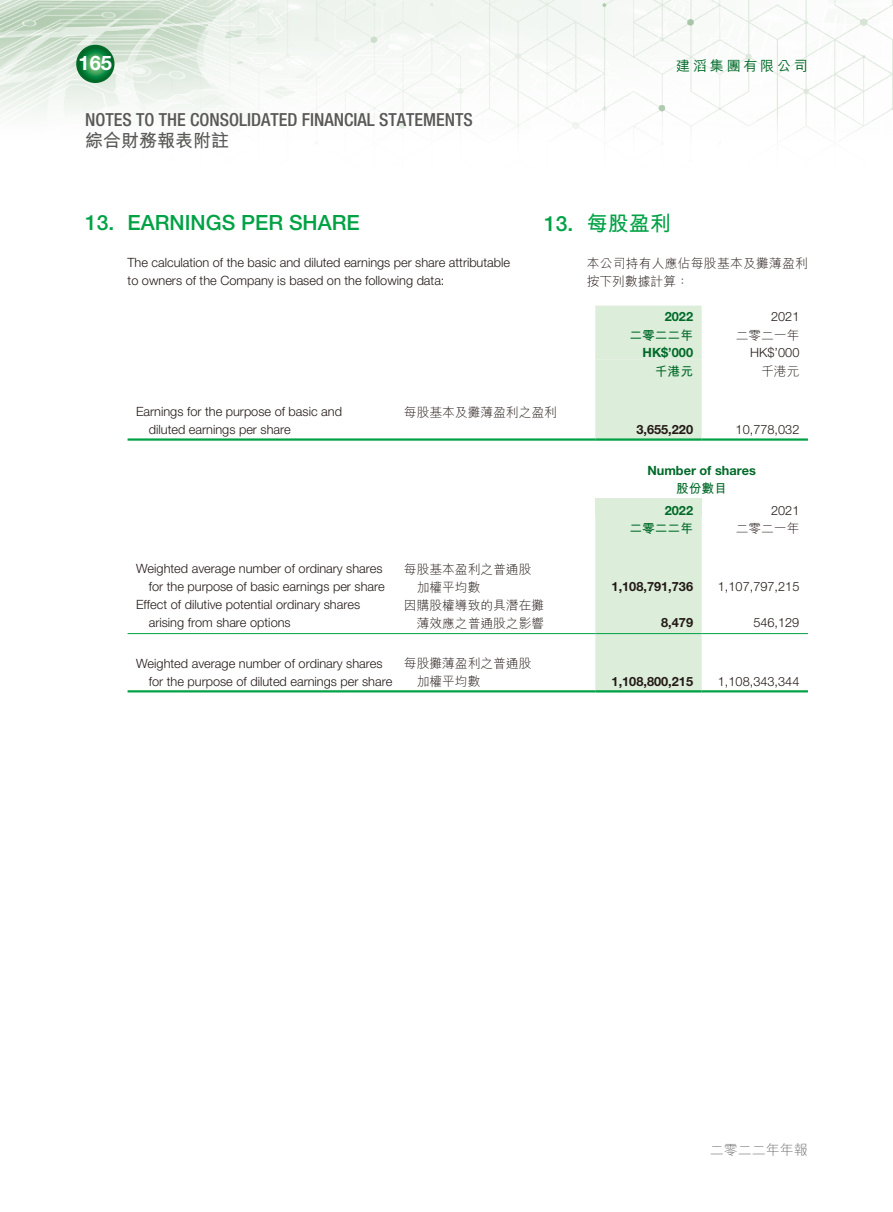
<style>
.page{position:relative;width:893px;height:1212px;background:#fff}
.page>*{position:absolute;margin:0;border:0;box-sizing:border-box;transform-origin:0 0}
.t1{font:500 21px "Helvetica Neue LT Std";color:#00a245}
.t2{font:700 21px "M Hei HK";color:#00a245}
.t3{font:700 19.95px "Helvetica Neue LT Std";color:#fff}
.t4{font:500 condensed 18px "Helvetica Neue LT Std";color:#595857}
.t5{font:700 18px "M Hei HK";color:#595857}
.t6{font:500 13.95px "M Hei HK";letter-spacing:.2em;color:#006928}
.t7{font:300 13.95px "M Hei HK";color:#727272}
.t8{font:300 12.75px/18px "Helvetica Neue LT Std";color:#231916}
.t9{font:300 12.75px/18px "M Hei HK";color:#231916}
.t10{font:700 12.75px "Helvetica Neue LT Std";color:#231916}
.t11{font:700 12.75px "Helvetica Neue LT Std";color:#006928}
.t12{font:300 12.75px/18px "M Hei HK";letter-spacing:.02em;color:#231916}
.t13{font:700 12.75px "M Hei HK";color:#006928}
.s1{font-family:"Helvetica Neue LT Std";font-weight:500}
</style>
<div class="page">
<img style="left:0;top:0;width:893px;height:140px">
<svg style="left:76px;top:45px;width:38px;height:38px"></svg>
<div style="left:595px;top:306px;width:107px;height:132px;background:#dcedda"></div>
<hr style="left:128px;top:438px;width:276px;height:3px;background:#00a245">
<hr style="left:404px;top:438px;width:191px;height:3px;background:#00a245">
<hr style="left:595px;top:438px;width:107px;height:3px;background:#00a245">
<hr style="left:702px;top:438px;width:106px;height:3px;background:#00a245">
<div style="left:595px;top:499px;width:107px;height:18px;background:#dcedda"></div>
<div style="left:595px;top:517px;width:107px;height:173px;background:#dcedda"></div>
<hr style="left:128px;top:633px;width:276px;height:1px;background:#00a245">
<hr style="left:404px;top:633px;width:191px;height:1px;background:#00a245">
<hr style="left:595px;top:633px;width:107px;height:1px;background:#00a245">
<hr style="left:702px;top:633px;width:106px;height:1px;background:#00a245">
<hr style="left:128px;top:690px;width:276px;height:2px;background:#00a245">
<hr style="left:404px;top:690px;width:191px;height:2px;background:#00a245">
<hr style="left:595px;top:690px;width:107px;height:2px;background:#00a245">
<hr style="left:702px;top:690px;width:106px;height:2px;background:#00a245">
<h2 class="t3" style="left:79px;top:51px;width:35px">165</h2>
<p class="t6" style="left:676px;top:56px;width:133px">建滔集團有限公司</p>
<h3 class="t4" style="left:85px;top:108px;width:389px">NOTES TO THE CONSOLIDATED FINANCIAL STATEMENTS</h3>
<h3 class="t5" style="left:85px;top:128px;width:145px">綜合財務報表附註</h3>
<h1 class="t1" style="left:85px;top:210px;width:276px">13. EARNINGS PER SHARE</h1>
<p class="t8" style="left:128px;top:254px;width:384px">The calculation of the basic and diluted earnings per share attributable to owners of the Company is based on the following data:</p>
<h1 class="t2" style="left:544px;top:208px;width:128px"><span class="s1">13.</span> 每股盈利</h1>
<p class="t12" style="left:587px;top:254px;width:223px">本公司持有人應佔每股基本及攤薄盈利按下列數據計算：</p>
<p class="t11" style="left:665px;top:309px;width:30px">2022</p>
<p class="t8" style="left:771px;top:308px;width:30px">2021</p>
<p class="t13" style="left:629px;top:326px;width:65px">二零二二年</p>
<p class="t9" style="left:736px;top:326px;width:65px">二零二一年</p>
<p class="t11" style="left:643px;top:345px;width:52px">HK$’000</p>
<p class="t8" style="left:750px;top:344px;width:51px">HK$’000</p>
<p class="t13" style="left:655px;top:362px;width:40px">千港元</p>
<p class="t9" style="left:761px;top:362px;width:40px">千港元</p>
<p class="t8" style="left:149px;top:402px;width:195px;text-indent:-13px">Earnings for the purpose of basic and diluted earnings per share</p>
<p class="t9" style="left:404px;top:402px;width:154px">每股基本及攤薄盈利之盈利</p>
<p class="t8" style="left:136px;top:559px;width:250px;text-align:right">Weighted average number of ordinary shares for the purpose of basic earnings per share</p>
<p class="t9" style="left:417px;top:560px;width:116px;text-indent:-13px">每股基本盈利之普通股加權平均數</p>
<p class="t8" style="left:149px;top:595px;width:213px;text-indent:-13px">Effect of dilutive potential ordinary shares arising from share options</p>
<p class="t9" style="left:404px;top:596px;width:142px;text-align:right">因購股權導致的具潛在攤薄效應之普通股之影響</p>
<p class="t8" style="left:149px;top:654px;width:245px;text-indent:-13px">Weighted average number of ordinary shares for the purpose of diluted earnings per share</p>
<p class="t9" style="left:417px;top:654px;width:116px;text-indent:-13px">每股攤薄盈利之普通股加權平均數</p>
<p class="t10" style="left:636px;top:422px;width:58px">3,655,220</p>
<p class="t8" style="left:736px;top:420px;width:65px">10,778,032</p>
<p class="t11" style="left:647px;top:462px;width:110px">Number of shares</p>
<p class="t13" style="left:676px;top:479px;width:52px">股份數目</p>
<p class="t11" style="left:665px;top:502px;width:30px">2022</p>
<p class="t8" style="left:771px;top:501px;width:30px">2021</p>
<p class="t13" style="left:629px;top:519px;width:65px">二零二二年</p>
<p class="t9" style="left:736px;top:519px;width:65px">二零二一年</p>
<p class="t10" style="left:612px;top:579px;width:83px">1,108,791,736</p>
<p class="t8" style="left:718px;top:577px;width:83px">1,107,797,215</p>
<p class="t10" style="left:661px;top:615px;width:33px">8,479</p>
<p class="t8" style="left:753px;top:613px;width:48px">546,129</p>
<p class="t10" style="left:612px;top:673px;width:83px">1,108,800,215</p>
<p class="t8" style="left:718px;top:672px;width:83px">1,108,343,344</p>
<p class="t7" style="left:710px;top:1140px;width:100px">二零二二年年報</p>
</div>
